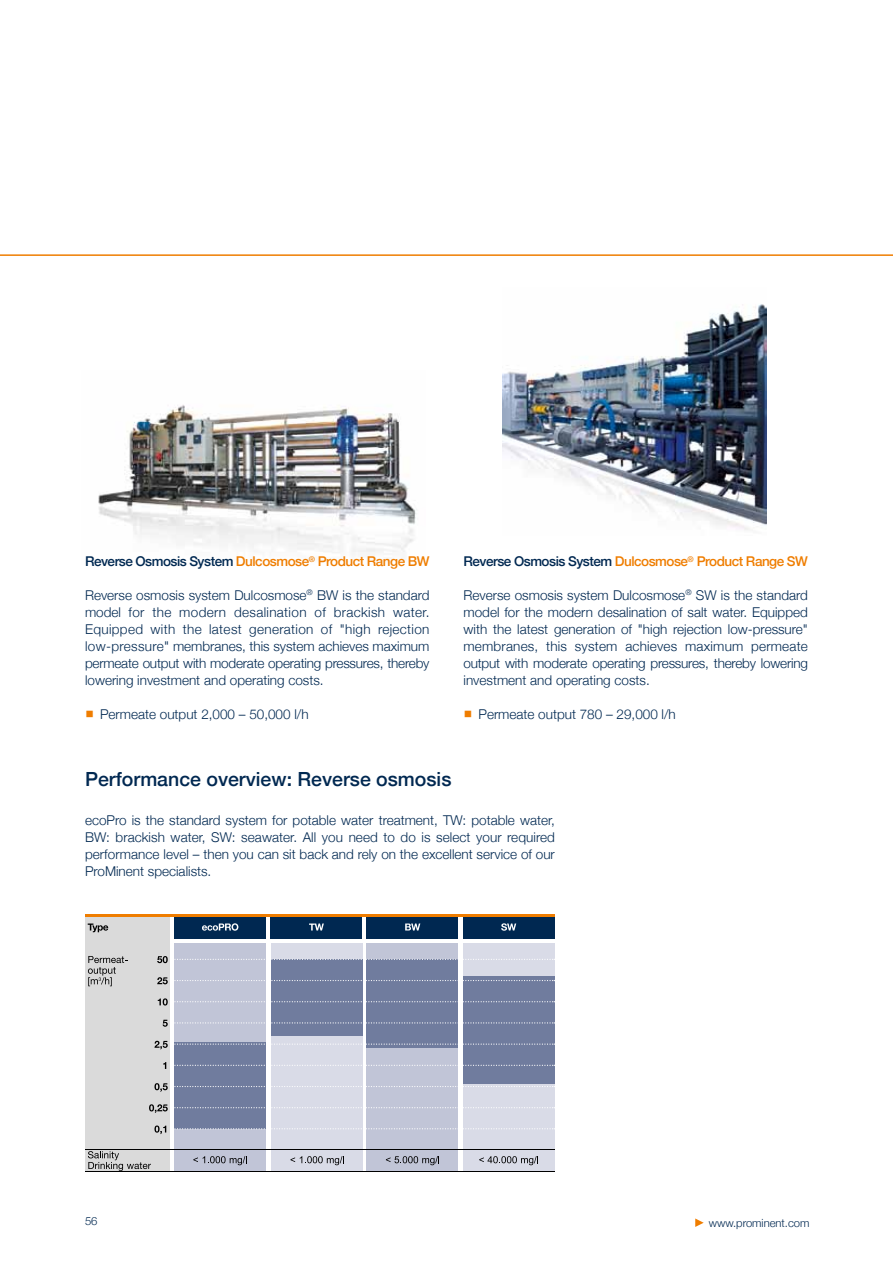
<style>
.page{position:relative;width:893px;height:1263px;background:#fff}
.page>*{position:absolute;margin:0;border:0;box-sizing:border-box;transform-origin:0 0}
.t1{font:500 19.5px "Helvetica Neue";color:#002851}
.t2{font:300 13.5px/17px "Helvetica Neue";color:#002851;text-align:justify}
.t3{font:500 13.5px "Helvetica Neue";letter-spacing:-.035em;color:#ef7d00}
.t4{font:300 11.25px "Helvetica Neue";color:#002851}
.s1{color:#002851}
.s2{color:#ef7d00}
</style>
<div class="page">
<svg style="left:695px;top:1218px;width:9px;height:9px"></svg>
<img style="left:502px;top:304px;width:264px;height:226px">
<hr style="left:0;top:254px;width:893px;height:2px;background:#ef7d00">
<div style="left:85px;top:917px;width:85px;height:254px;background:#dadada"></div>
<div style="left:175px;top:917px;width:91px;height:21px;background:#002851"></div>
<div style="left:271px;top:917px;width:91px;height:21px;background:#002851"></div>
<div style="left:367px;top:917px;width:91px;height:21px;background:#002851"></div>
<div style="left:463px;top:917px;width:91px;height:21px;background:#002851"></div>
<hr style="left:85px;top:914px;width:469px;height:3px;background:#ef7d00">
<svg style="left:202px;top:923px;width:36px;height:8px"></svg>
<svg style="left:309px;top:923px;width:15px;height:7px"></svg>
<svg style="left:405px;top:923px;width:15px;height:7px"></svg>
<svg style="left:501px;top:923px;width:15px;height:8px"></svg>
<div style="left:175px;top:943px;width:91px;height:228px;background:#c1c5d7"></div>
<div style="left:271px;top:943px;width:91px;height:228px;background:#d9dbe7"></div>
<div style="left:367px;top:943px;width:91px;height:228px;background:#c1c5d7"></div>
<div style="left:463px;top:943px;width:91px;height:228px;background:#d9dbe7"></div>
<svg style="left:163px;top:1062px;width:3px;height:7px"></svg>
<svg style="left:154px;top:1125px;width:12px;height:9px"></svg>
<div style="left:175px;top:1042px;width:91px;height:87px;background:#707c9e"></div>
<div style="left:271px;top:959px;width:91px;height:77px;background:#707c9e"></div>
<div style="left:367px;top:959px;width:91px;height:89px;background:#707c9e"></div>
<div style="left:463px;top:976px;width:91px;height:107px;background:#707c9e"></div>
<svg style="left:157px;top:956px;width:398px;height:7px"></svg>
<svg style="left:157px;top:977px;width:398px;height:7px"></svg>
<svg style="left:158px;top:998px;width:397px;height:7px"></svg>
<svg style="left:163px;top:1020px;width:392px;height:7px"></svg>
<svg style="left:154px;top:1041px;width:401px;height:8px"></svg>
<svg style="left:174px;top:1065px;width:381px;height:1px"></svg>
<svg style="left:154px;top:1083px;width:401px;height:9px"></svg>
<hr style="left:85px;top:1149px;width:469px;height:1px;background:#000">
<svg style="left:88px;top:1151px;width:63px;height:20px"></svg>
<svg style="left:88px;top:956px;width:40px;height:30px"></svg>
<svg style="left:193px;top:1156px;width:54px;height:9px"></svg>
<svg style="left:290px;top:1156px;width:54px;height:9px"></svg>
<svg style="left:386px;top:1156px;width:53px;height:9px"></svg>
<svg style="left:479px;top:1156px;width:59px;height:9px"></svg>
<hr style="left:85px;top:1171px;width:469px;height:1px;background:#000">
<svg style="left:149px;top:1104px;width:406px;height:9px"></svg>
<svg style="left:174px;top:1128px;width:381px;height:1px"></svg>
<svg style="left:88px;top:923px;width:20px;height:9px"></svg>
<img style="left:98px;top:405px;width:318px;height:148px">
<p class="t3" style="left:85px;top:550px;width:346px"><span class="s1">Reverse Osmosis System</span> Dulcosmose<sup>®</sup> Product Range BW</p>
<p class="t2" style="left:85px;top:586px;width:346px">Reverse osmosis system Dulcosmose<sup>®</sup> BW is the standard model for the modern desalination of brackish water.<br>Equipped with the latest generation of "high rejection low-pressure" membranes, this system achieves maximum permeate output with moderate operating pressures, thereby lowering investment and operating costs.</p>
<p class="t2" style="left:85px;top:704px;width:225px"><span class="s2">○</span> Permeate output 2,000 – 50,000 l/h</p>
<p class="t3" style="left:463px;top:550px;width:346px"><span class="s1">Reverse Osmosis System</span> Dulcosmose<sup>®</sup> Product Range SW</p>
<p class="t2" style="left:463px;top:586px;width:346px">Reverse osmosis system Dulcosmose<sup>®</sup> SW is the standard model for the modern desalination of salt water. Equipped with the latest generation of "high rejection low-pressure" membranes, this system achieves maximum permeate output with moderate operating pressures, thereby lowering investment and operating costs.</p>
<p class="t2" style="left:463px;top:704px;width:214px"><span class="s2">○</span> Permeate output 780 – 29,000 l/h</p>
<h1 class="t1" style="left:85px;top:763px;width:368px">Performance overview: Reverse osmosis</h1>
<p class="t2" style="left:85px;top:811px;width:471px">ecoPro is the standard system for potable water treatment, TW: potable water, BW: brackish water, SW: seawater. All you need to do is select your required performance level – then you can sit back and rely on the excellent service of our ProMinent specialists.</p>
<p class="t4" style="left:85px;top:1212px;width:14px">56</p>
<p class="t4" style="left:709px;top:1214px;width:102px">www.prominent.com</p>
</div>
